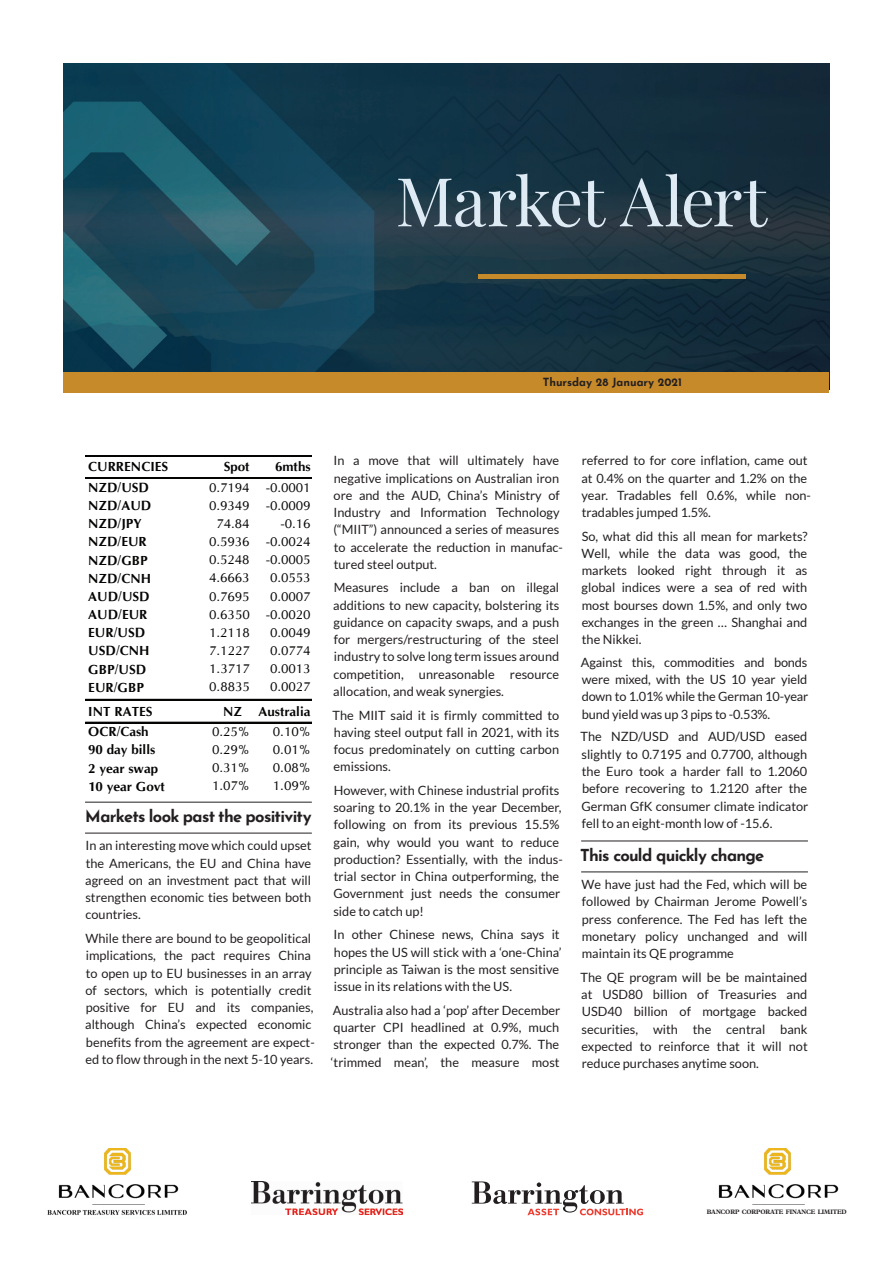
<style>
.page{position:relative;width:893px;height:1263px;background:#fff}
.page>*{position:absolute;margin:0;border:0;box-sizing:border-box;transform-origin:0 0}
.t1{font:67.5px "Playfair Display";letter-spacing:-.03em;color:#deeaf4}
.t2{font:700 16.5px "Josefin Sans";letter-spacing:-.04em;color:#231f20}
.t3{font:13.2px "CG Omega";letter-spacing:-.005em;color:#040503}
.t4{font:700 13.2px "CG Omega";letter-spacing:.005em;color:#040503}
.t5{font:12.75px/17.2px "Lato";color:#231f20;text-align:justify}
.t6{font:700 11.25px "Josefin Sans";color:#231f20}
.t7{font:700 6.45px "Plantin Std";letter-spacing:-.01em;color:#231f20;scale:.93 1}
</style>
<div class="page">
<hr style="left:85px;top:802px;width:227px;height:1px;background:#231f20">
<hr style="left:85px;top:833px;width:227px;height:1px;background:#231f20">
<hr style="left:86px;top:455px;width:226px;height:1px;background:#040503">
<hr style="left:86px;top:478px;width:226px;height:1px;background:#040503">
<hr style="left:86px;top:699px;width:226px;height:1px;background:#040503">
<hr style="left:86px;top:722px;width:226px;height:1px;background:#040503">
<hr style="left:581px;top:841px;width:227px;height:1px;background:#231f20">
<hr style="left:581px;top:871px;width:227px;height:1px;background:#231f20">
<img style="left:64px;top:64px;width:765px;height:308px">
<div style="left:64px;top:372px;width:765px;height:21px;background:#c78a2a"></div>
<hr style="left:478px;top:275px;width:268px;height:4px;background:#c78a2a">
<img style="left:47px;top:1148px;width:140px;height:67px">
<img style="left:252px;top:1181px;width:150px;height:34px">
<svg style="left:472px;top:1181px;width:171px;height:34px"></svg>
<img style="left:718px;top:1148px;width:121px;height:57px">
<h1 class="t1" style="left:395px;top:148px;width:373px">Market Alert</h1>
<p class="t6" style="left:543px;top:372px;width:141px">Thursday 28 January 2021</p>
<p class="t4" style="left:88px;top:458px;width:82px">CURRENCIES</p>
<p class="t4" style="left:224px;top:458px;width:27px">Spot</p>
<p class="t4" style="left:275px;top:458px;width:37px">6mths</p>
<p class="t4" style="left:88px;top:479px;width:62px">NZD/USD</p>
<p class="t3" style="left:209px;top:479px;width:42px">0.7194</p>
<p class="t3" style="left:266px;top:479px;width:46px">-0.0001</p>
<p class="t4" style="left:88px;top:497px;width:65px">NZD/AUD</p>
<p class="t3" style="left:209px;top:497px;width:42px">0.9349</p>
<p class="t3" style="left:266px;top:497px;width:46px">-0.0009</p>
<p class="t4" style="left:88px;top:515px;width:55px">NZD/JPY</p>
<p class="t3" style="left:216px;top:516px;width:35px">74.84</p>
<p class="t3" style="left:281px;top:516px;width:31px">-0.16</p>
<p class="t4" style="left:88px;top:534px;width:60px">NZD/EUR</p>
<p class="t3" style="left:209px;top:534px;width:42px">0.5936</p>
<p class="t3" style="left:266px;top:534px;width:46px">-0.0024</p>
<p class="t4" style="left:88px;top:552px;width:61px">NZD/GBP</p>
<p class="t3" style="left:209px;top:552px;width:42px">0.5248</p>
<p class="t3" style="left:266px;top:552px;width:46px">-0.0005</p>
<p class="t4" style="left:88px;top:570px;width:65px">NZD/CNH</p>
<p class="t3" style="left:209px;top:570px;width:42px">4.6663</p>
<p class="t3" style="left:270px;top:570px;width:42px">0.0553</p>
<p class="t4" style="left:88px;top:588px;width:63px">AUD/USD</p>
<p class="t3" style="left:209px;top:588px;width:42px">0.7695</p>
<p class="t3" style="left:270px;top:588px;width:42px">0.0007</p>
<p class="t4" style="left:88px;top:606px;width:61px">AUD/EUR</p>
<p class="t3" style="left:209px;top:606px;width:42px">0.6350</p>
<p class="t3" style="left:266px;top:606px;width:46px">-0.0020</p>
<p class="t4" style="left:88px;top:624px;width:58px">EUR/USD</p>
<p class="t3" style="left:209px;top:625px;width:42px">1.2118</p>
<p class="t3" style="left:270px;top:625px;width:42px">0.0049</p>
<p class="t4" style="left:88px;top:643px;width:63px">USD/CNH</p>
<p class="t3" style="left:209px;top:643px;width:42px">7.1227</p>
<p class="t3" style="left:270px;top:643px;width:42px">0.0774</p>
<p class="t4" style="left:88px;top:661px;width:59px">GBP/USD</p>
<p class="t3" style="left:209px;top:661px;width:42px">1.3717</p>
<p class="t3" style="left:270px;top:661px;width:42px">0.0013</p>
<p class="t4" style="left:88px;top:679px;width:57px">EUR/GBP</p>
<p class="t3" style="left:209px;top:679px;width:42px">0.8835</p>
<p class="t3" style="left:270px;top:679px;width:42px">0.0027</p>
<p class="t4" style="left:88px;top:703px;width:66px">INT RATES</p>
<p class="t4" style="left:223px;top:703px;width:20px">NZ</p>
<p class="t4" style="left:259px;top:703px;width:53px">Australia</p>
<p class="t4" style="left:88px;top:723px;width:62px">OCR/Cash</p>
<p class="t3" style="left:212px;top:723px;width:39px">0.25%</p>
<p class="t3" style="left:273px;top:723px;width:39px">0.10%</p>
<p class="t4" style="left:88px;top:741px;width:69px">90 day bills</p>
<p class="t3" style="left:212px;top:742px;width:39px">0.29%</p>
<p class="t3" style="left:273px;top:742px;width:39px">0.01%</p>
<p class="t4" style="left:88px;top:760px;width:71px">2 year swap</p>
<p class="t3" style="left:212px;top:760px;width:39px">0.31%</p>
<p class="t3" style="left:273px;top:760px;width:39px">0.08%</p>
<p class="t4" style="left:88px;top:778px;width:78px">10 year Govt</p>
<p class="t3" style="left:212px;top:778px;width:39px">1.07%</p>
<p class="t3" style="left:273px;top:778px;width:39px">1.09%</p>
<p class="t2" style="left:85px;top:802px;width:228px">Markets look past the positivity</p>
<p class="t5" style="left:85px;top:837px;width:228px">In an interesting move which could upset the Americans, the EU and China have agreed on an investment pact that will strengthen economic ties between both countries.</p>
<p class="t5" style="left:85px;top:930px;width:231px;text-align:left">While there are bound to be geopolitical implications, the pact requires China to open up to EU businesses in an array of sectors, which is potentially credit positive for EU and its companies, although China’s expected economic benefits from the agreement are expect&shy;ed to flow through in the next 5-10 years.</p>
<p class="t5" style="left:333px;top:452px;width:231px;text-align:left">In a move that will ultimately have negative implications on Australian iron ore and the AUD, China’s Ministry of Industry and Information Technology (“MIIT”) announced a series of measures to accelerate the reduction in manufac&shy;tured steel output.</p>
<p class="t5" style="left:333px;top:579px;width:228px">Measures include a ban on illegal additions to new capacity, bolstering its guidance on capacity swaps, and a push for mergers/restructuring of the steel industry to solve long term issues around competition, unreasonable resource allocation, and weak synergies.</p>
<p class="t5" style="left:333px;top:706px;width:228px">The MIIT said it is firmly committed to having steel output fall in 2021, with its focus predominately on cutting carbon emissions.</p>
<p class="t5" style="left:333px;top:782px;width:231px;text-align:left">However, with Chinese industrial profits soaring to 20.1% in the year December, following on from its previous 15.5% gain, why would you want to reduce production? Essentially, with the indus&shy;trial sector in China outperforming, the Government just needs the consumer side to catch up!</p>
<p class="t5" style="left:334px;top:926px;width:230px;text-align:left">In other Chinese news, China says it hopes the US will stick with a ‘one-China’ principle as Taiwan is the most sensitive issue in its relations with the US.</p>
<p class="t5" style="left:331px;top:1001px;width:231px">Australia also had a ‘pop’ after December quarter CPI headlined at 0.9%, much stronger than the expected 0.7%. The ‘trimmed mean’, the measure most</p>
<p class="t5" style="left:581px;top:452px;width:231px;text-align:left">referred to for core inflation, came out at 0.4% on the quarter and 1.2% on the year. Tradables fell 0.6%, while non&shy;tradables jumped 1.5%.</p>
<p class="t5" style="left:582px;top:527px;width:228px">So, what did this all mean for markets?<br>Well, while the data was good, the markets looked right through it as global indices were a sea of red with most bourses down 1.5%, and only two exchanges in the green … Shanghai and the Nikkei.</p>
<p class="t5" style="left:581px;top:654px;width:229px">Against this, commodities and bonds were mixed, with the US 10 year yield down to 1.01% while the German 10-year bund yield was up 3 pips to -0.53%.</p>
<p class="t5" style="left:581px;top:728px;width:229px">The NZD/USD and AUD/USD eased slightly to 0.7195 and 0.7700, although the Euro took a harder fall to 1.2060 before recovering to 1.2120 after the German GfK consumer climate indicator fell to an eight-month low of -15.6.</p>
<p class="t2" style="left:580px;top:841px;width:186px">This could quickly change</p>
<p class="t5" style="left:582px;top:876px;width:227px">We have just had the Fed, which will be followed by Chairman Jerome Powell’s press conference. The Fed has left the monetary policy unchanged and will maintain its QE programme</p>
<p class="t5" style="left:581px;top:968px;width:229px">The QE program will be be maintained at USD80 billion of Treasuries and USD40 billion of mortgage backed securities, with the central bank expected to reinforce that it will not reduce purchases anytime soon.</p>
<p class="t7" style="left:707px;top:1208px;width:152px">BANCORP CORPORATE FINANCE LIMITED</p>
</div>
